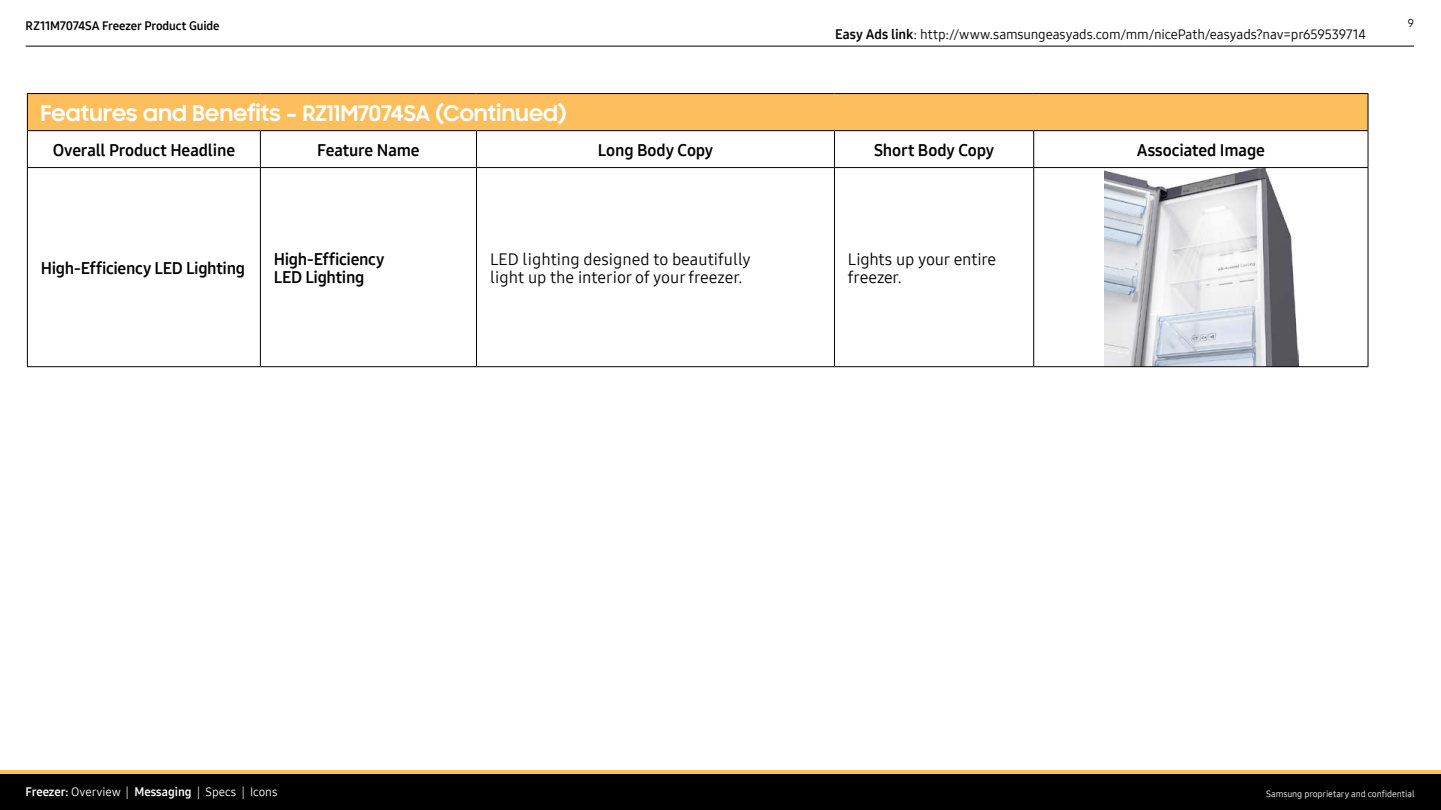
<style>
.page{position:relative;width:1441px;height:810px;background:#fff}
.page>*{position:absolute;margin:0;border:0;box-sizing:border-box;transform-origin:0 0}
.t1{font:700 21.75px "Samsung Sharp Sans";letter-spacing:.005em;color:#fff}
.t2{font:16.5px/18px "Samsung One 700";letter-spacing:-.015em;color:#000}
.t3{font:16.5px/18px "Samsung One 400";color:#000}
.t4{font:13.5px "Samsung One 400";letter-spacing:-.01em;color:#000}
.t5{font:12px "Samsung One 400";color:#fff}
.t6{font:12px "Samsung One 700";letter-spacing:-.005em;color:#000}
.t7{font:11.25px "Samsung One 400";color:#000101}
.t8{font:9px "Samsung One 400";letter-spacing:-.01em;color:#fff}
.s1{font-family:"Samsung One 700"}
</style>
<div class="page">
<div style="left:0;top:773px;width:1440px;height:37px;background:#000"></div>
<hr style="left:0;top:770px;width:1440px;height:3px;background:#fdbe5d">
<hr style="left:26px;top:46px;width:1387px;height:1px;background:#000">
<img style="left:1104px;top:168px;width:194px;height:198px">
<div style="left:27px;top:94px;width:1340px;height:37px;background:#fdbe5d"></div>
<hr style="left:27px;top:93px;width:233px;height:1px;background:#000">
<hr style="left:27px;top:94px;width:1px;height:36px;background:#000">
<hr style="left:260px;top:93px;width:216px;height:1px;background:#000">
<hr style="left:476px;top:93px;width:358px;height:1px;background:#000">
<hr style="left:834px;top:93px;width:199px;height:1px;background:#000">
<hr style="left:1033px;top:93px;width:335px;height:1px;background:#000">
<hr style="left:1367px;top:94px;width:1px;height:36px;background:#000">
<hr style="left:27px;top:130px;width:233px;height:1px;background:#000">
<hr style="left:27px;top:131px;width:1px;height:36px;background:#000">
<hr style="left:260px;top:130px;width:216px;height:1px;background:#000">
<hr style="left:260px;top:131px;width:1px;height:36px;background:#000">
<hr style="left:476px;top:130px;width:358px;height:1px;background:#000">
<hr style="left:476px;top:131px;width:1px;height:36px;background:#000">
<hr style="left:834px;top:130px;width:199px;height:1px;background:#000">
<hr style="left:834px;top:131px;width:1px;height:36px;background:#000">
<hr style="left:1033px;top:130px;width:335px;height:1px;background:#000">
<hr style="left:1033px;top:131px;width:1px;height:36px;background:#000">
<hr style="left:1367px;top:131px;width:1px;height:36px;background:#000">
<hr style="left:27px;top:167px;width:233px;height:1px;background:#000">
<hr style="left:27px;top:168px;width:1px;height:198px;background:#000">
<hr style="left:260px;top:167px;width:216px;height:1px;background:#000">
<hr style="left:260px;top:168px;width:1px;height:198px;background:#000">
<hr style="left:476px;top:167px;width:358px;height:1px;background:#000">
<hr style="left:476px;top:168px;width:1px;height:198px;background:#000">
<hr style="left:834px;top:167px;width:199px;height:1px;background:#000">
<hr style="left:834px;top:168px;width:1px;height:198px;background:#000">
<hr style="left:1033px;top:167px;width:335px;height:1px;background:#000">
<hr style="left:1033px;top:168px;width:1px;height:198px;background:#000">
<hr style="left:1367px;top:168px;width:1px;height:198px;background:#000">
<hr style="left:27px;top:366px;width:233px;height:1px;background:#000">
<hr style="left:260px;top:366px;width:216px;height:1px;background:#000">
<hr style="left:476px;top:366px;width:358px;height:1px;background:#000">
<hr style="left:834px;top:366px;width:199px;height:1px;background:#000">
<hr style="left:1033px;top:366px;width:335px;height:1px;background:#000">
<p class="t6" style="left:26px;top:18px;width:195px">RZ11M7074SA Freezer Product Guide</p>
<p class="t7" style="left:1407px;top:15px;width:8px">9</p>
<p class="t4" style="left:835px;top:25px;width:532px"><span class="s1">Easy Ads link</span>: http://www.samsungeasyads.com/mm/nicePath/easyads?nav=pr659539714</p>
<h1 class="t1" style="left:41px;top:97px;width:527px">Features and Benefits – RZ11M7074SA (Continued)</h1>
<p class="t2" style="left:53px;top:141px;width:184px">Overall Product Headline</p>
<p class="t2" style="left:317px;top:141px;width:104px">Feature Name</p>
<p class="t2" style="left:597px;top:141px;width:117px">Long Body Copy</p>
<p class="t2" style="left:874px;top:141px;width:122px">Short Body Copy</p>
<p class="t2" style="left:1136px;top:141px;width:130px">Associated Image</p>
<p class="t2" style="left:41px;top:259px;width:206px">High-Efficiency LED Lighting</p>
<p class="t2" style="left:274px;top:250px;width:112px">High-Efficiency<br>LED Lighting</p>
<p class="t3" style="left:490px;top:250px;width:262px">LED lighting designed to beautifully light up the interior of your freezer.</p>
<p class="t3" style="left:847px;top:250px;width:150px">Lights up your entire freezer.</p>
<p class="t5" style="left:26px;top:784px;width:253px"><span class="s1">Freezer:</span> Overview | <span class="s1">Messaging</span> | Specs | Icons</p>
<p class="t8" style="left:1265px;top:787px;width:150px">Samsung proprietary and confidential</p>
</div>
